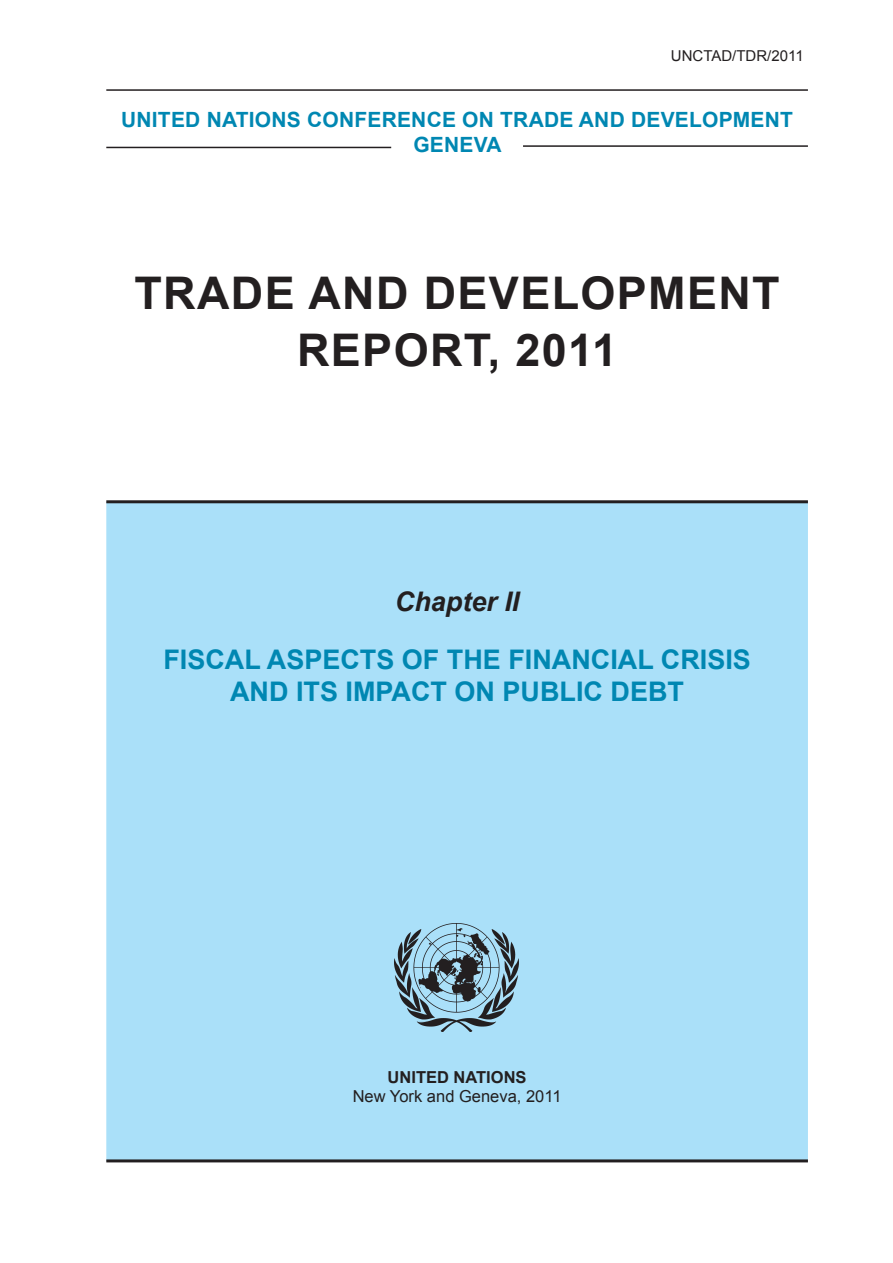
<style>
.page{position:relative;width:893px;height:1263px;background:#fff}
.page>*{position:absolute;margin:0;border:0;box-sizing:border-box;transform-origin:0 0}
.t1{font:700 45px/57px "Arial";letter-spacing:.03em;color:#231f20;text-align:center}
.t2{font:700 27px/32.4px "Arial";color:#0087b2;text-align:center}
.t3{font:italic 700 27px "Arial";color:#231f20}
.t4{font:700 21px/25.2px "Arial";letter-spacing:.01em;color:#0087b2;text-align:center}
.t5{font:16.5px "Arial";color:#231f20}
.t6{font:700 16.5px "Arial";color:#231f20}
.t7{font:15px "Arial";color:#231f20}
</style>
<div class="page">
<div style="left:106px;top:502px;width:702px;height:659px;background:#aae0f9;border:2px solid #aae0f9"></div>
<hr style="left:106px;top:89px;width:702px;height:2px;background:#231f20">
<hr style="left:106px;top:147px;width:285px;height:1px;background:#231f20">
<hr style="left:523px;top:145px;width:285px;height:2px;background:#231f20">
<hr style="left:106px;top:500px;width:702px;height:3px;background:#231f20">
<hr style="left:106px;top:1159px;width:702px;height:3px;background:#231f20">
<img style="left:394px;top:923px;width:125px;height:109px">
<p class="t7" style="left:671px;top:45px;width:134px">UNCTAD/TDR/2011</p>
<p class="t4" style="left:121px;top:107px;width:673px">UNITED NATIONS CONFERENCE ON TRADE AND DEVELOPMENT<br>GENEVA</p>
<h1 class="t1" style="left:134px;top:266px;width:647px">TRADE AND DEVELOPMENT<br>REPORT, 2011</h1>
<p class="t3" style="left:395px;top:584px;width:126px">Chapter II</p>
<p class="t2" style="left:163px;top:644px;width:589px">FISCAL ASPECTS OF THE FINANCIAL CRISIS<br>AND ITS IMPACT ON PUBLIC DEBT</p>
<p class="t6" style="left:388px;top:1066px;width:141px">UNITED NATIONS</p>
<p class="t5" style="left:353px;top:1086px;width:210px">New York and Geneva, 2011</p>
</div>
